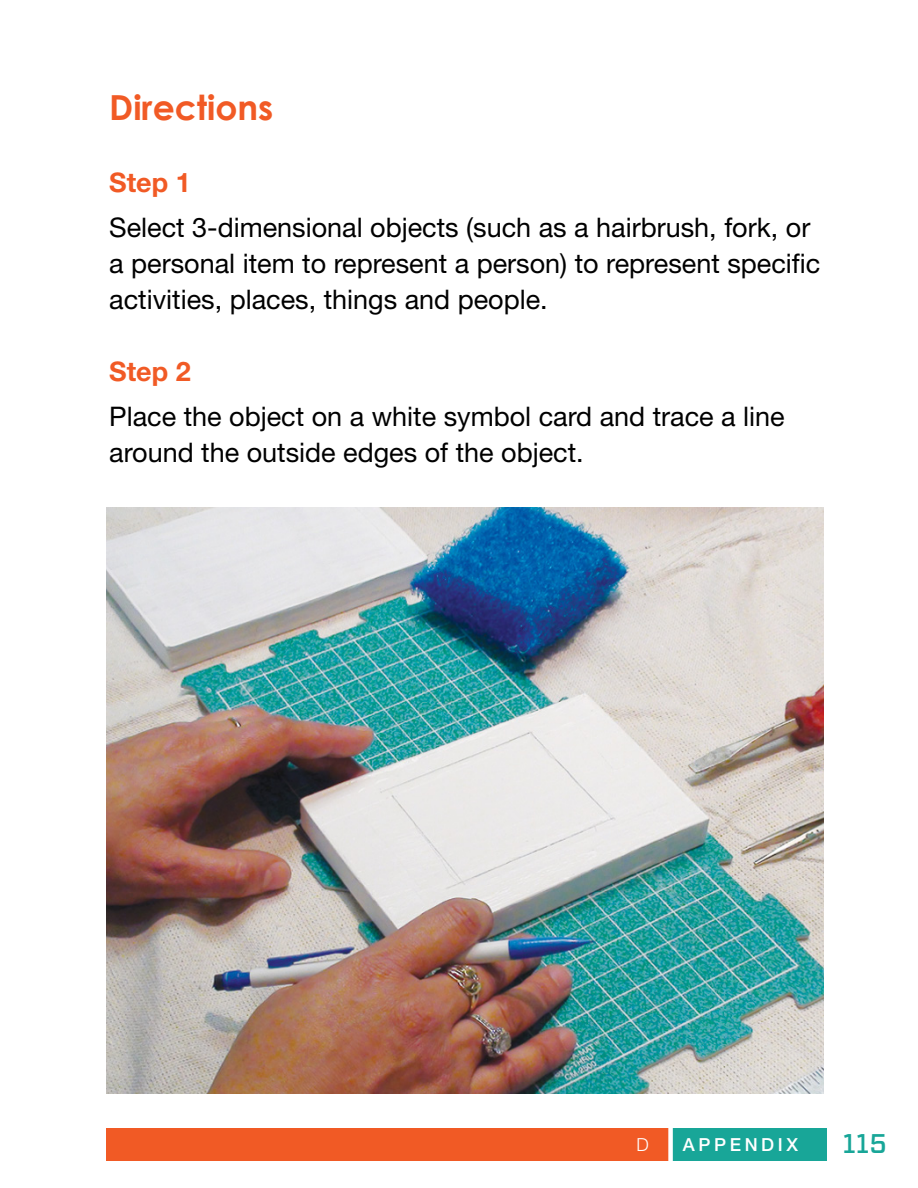
<style>
.page{position:relative;width:918px;height:1188px;background:#fff}
.page>*{position:absolute;margin:0;border:0;box-sizing:border-box;transform-origin:0 0}
.t1{font:700 34.5px "Century Gothic";color:#f15a25}
.t2{font:27px/36px "Helvetica Neue LT Std";color:#000}
.t3{font:700 27px "Helvetica Neue LT Std";color:#f15a25}
.t4{font:500 27px "Vitesse";color:#18a698}
.t5{font:500 18px "Helvetica Neue LT Std";letter-spacing:.2em;color:#fff}
.s1{font-weight:300}
</style>
<div class="page">
<div style="left:107px;top:1128px;width:570px;height:33px;background:#f15a25"></div>
<div style="left:670px;top:1128px;width:156px;height:33px;background:#18a698"></div>
<div style="left:668px;top:1123px;width:5px;height:43px;background:#fff"></div>
<img style="left:107px;top:507px;width:717px;height:587px">
<h3 class="t1" style="left:109px;top:86px;width:166px">Directions</h3>
<h4 class="t3" style="left:109px;top:166px;width:83px">Step 1</h4>
<p class="t2" style="left:109px;top:209px;width:713px">Select 3-dimensional objects (such as a hairbrush, fork, or a personal item to represent a person) to represent specific activities, places, things and people.</p>
<h4 class="t3" style="left:109px;top:355px;width:83px">Step 2</h4>
<p class="t2" style="left:109px;top:398px;width:677px">Place the object on a white symbol card and trace a line around the outside edges of the object.</p>
<p class="t5" style="left:637px;top:1134px;width:163px"><span class="s1">D |</span> APPENDIX</p>
<p class="t4" style="left:842px;top:1126px;width:46px">115</p>
</div>
